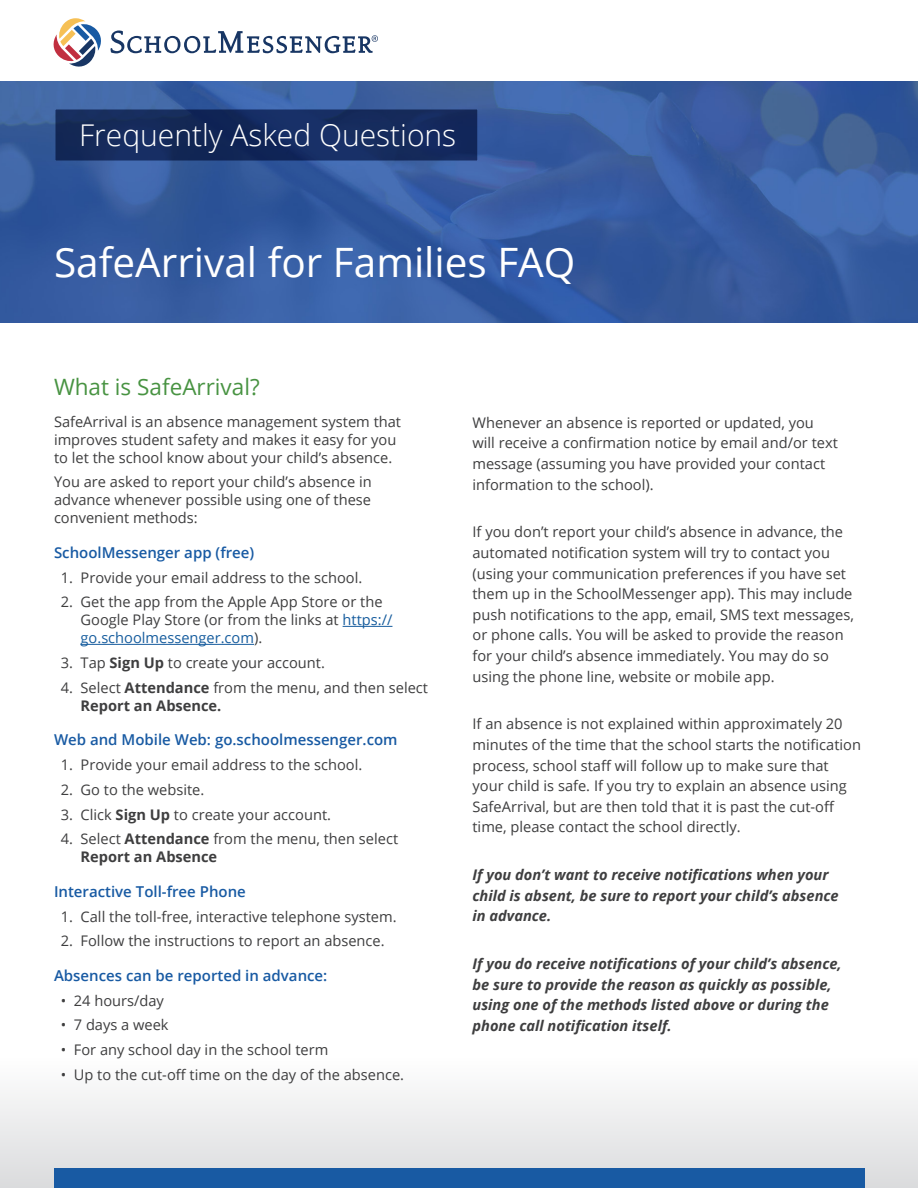
<style>
.page{position:relative;width:918px;height:1188px;background:#fff}
.page>*{position:absolute;margin:0;border:0;box-sizing:border-box;transform-origin:0 0}
.Page_Heading{font:40.5px "Open Sans";color:#fff}
.t1{font:300 30px "Open Sans";color:#fff}
.Paragraph_Heading{font:22.5px "Open Sans";color:#489342}
.Sub-heading{font:600 15px "Open Sans";color:#185aa3}
.Body_Copy{font:14.7px/20.7px "Open Sans";color:#3e3e3f}
.Bullets{font:14.7px/18px "Open Sans";color:#3e3e3f}
.Body_Copy-2{font:italic 700 14.7px/20.5px "Open Sans";color:#3e3e3f}
.s1{color:#175d9e}
.s2{font-weight:700}
</style>
<div class="page">
<div style="left:0;top:1058px;width:918px;height:130px;background:linear-gradient(to bottom,#fefefe,#dadbdd)"></div>
<svg style="left:53px;top:18px;width:48px;height:49px"></svg>
<svg style="left:110px;top:30px;width:268px;height:23px"></svg>
<img style="left:0;top:81px;width:918px;height:242px">
<hr style="left:343px;top:626px;width:49px;height:1px;background:#175d9e">
<hr style="left:81px;top:644px;width:173px;height:1px;background:#175d9e">
<div style="left:54px;top:108px;width:425px;height:54px;background:#152a5c"></div>
<div style="left:54px;top:1168px;width:811px;height:20px;background:#185aa3"></div>
<p class="t1" style="left:79px;top:114px;width:379px">Frequently Asked Questions</p>
<p class="Page_Heading" style="left:54px;top:235px;width:523px">SafeArrival for Families FAQ</p>
<p class="Paragraph_Heading" style="left:54px;top:371px;width:207px">What is SafeArrival?</p>
<p class="Bullets" style="left:54px;top:412px;width:349px">SafeArrival is an absence management system that improves student safety and makes it easy for you to let the school know about your child’s absence.</p>
<p class="Bullets" style="left:54px;top:473px;width:319px;text-align:justify">You are asked to report your child’s absence in advance whenever possible using one of these convenient methods:</p>
<p class="Sub-heading" style="left:54px;top:542px;width:202px">SchoolMessenger app (free)</p>
<p class="Bullets" style="left:61px;top:568px;width:303px">1. Provide your email address to the school.</p>
<p class="Bullets" style="left:81px;top:593px;width:313px;text-indent:-20px">2. Get the app from the Apple App Store or the<br>Google Play Store (or from the links at <span class="s1">https:// go.schoolmessenger.com</span>).</p>
<p class="Bullets" style="left:61px;top:653px;width:266px">3. Tap <span class="s2">Sign Up</span> to create your account.</p>
<p class="Bullets" style="left:81px;top:678px;width:349px;text-indent:-20px">4. Select <span class="s2">Attendance</span> from the menu, and then select<br><span class="s2">Report an Absence.</span></p>
<p class="Sub-heading" style="left:54px;top:730px;width:345px">Web and Mobile Web: go.schoolmessenger.com</p>
<p class="Bullets" style="left:61px;top:755px;width:303px">1. Provide your email address to the school.</p>
<p class="Bullets" style="left:61px;top:780px;width:145px">2. Go to the website.</p>
<p class="Bullets" style="left:61px;top:805px;width:272px">3. Click <span class="s2">Sign Up</span> to create your account.</p>
<p class="Bullets" style="left:81px;top:830px;width:319px;text-indent:-20px">4. Select <span class="s2">Attendance</span> from the menu, then select<br><span class="s2">Report an Absence</span></p>
<p class="Sub-heading" style="left:54px;top:881px;width:193px">Interactive Toll-free Phone</p>
<p class="Bullets" style="left:61px;top:907px;width:337px">1. Call the toll-free, interactive telephone system.</p>
<p class="Bullets" style="left:61px;top:932px;width:325px">2. Follow the instructions to report an absence.</p>
<p class="Sub-heading" style="left:54px;top:965px;width:275px">Absences can be reported in advance:</p>
<p class="Bullets" style="left:61px;top:991px;width:105px">• 24 hours/day</p>
<p class="Bullets" style="left:61px;top:1016px;width:109px">• 7 days a week</p>
<p class="Bullets" style="left:61px;top:1040px;width:269px">• For any school day in the school term</p>
<p class="Bullets" style="left:61px;top:1065px;width:345px">• Up to the cut-off time on the day of the absence.</p>
<p class="Body_Copy" style="left:472px;top:412px;width:367px">Whenever an absence is reported or updated, you will receive a confirmation notice by email and/or text message (assuming you have provided your contact information to the school).</p>
<p class="Body_Copy" style="left:472px;top:521px;width:383px">If you don’t report your child’s absence in advance, the automated notification system will try to contact you (using your communication preferences if you have set them up in the SchoolMessenger app). This may include push notifications to the app, email, SMS text messages, or phone calls. You will be asked to provide the reason for your child’s absence immediately. You may do so using the phone line, website or mobile app.</p>
<p class="Body_Copy" style="left:472px;top:713px;width:390px">If an absence is not explained within approximately 20 minutes of the time that the school starts the notification process, school staff will follow up to make sure that your child is safe. If you try to explain an absence using SafeArrival, but are then told that it is past the cut-off time, please contact the school directly.</p>
<p class="Body_Copy-2" style="left:472px;top:864px;width:368px">If you don’t want to receive notifications when your child is absent, be sure to report your child’s absence in advance.</p>
<p class="Body_Copy-2" style="left:472px;top:953px;width:371px">If you do receive notifications of your child’s absence, be sure to provide the reason as quickly as possible, using one of the methods listed above or during the phone call notification itself.</p>
</div>
